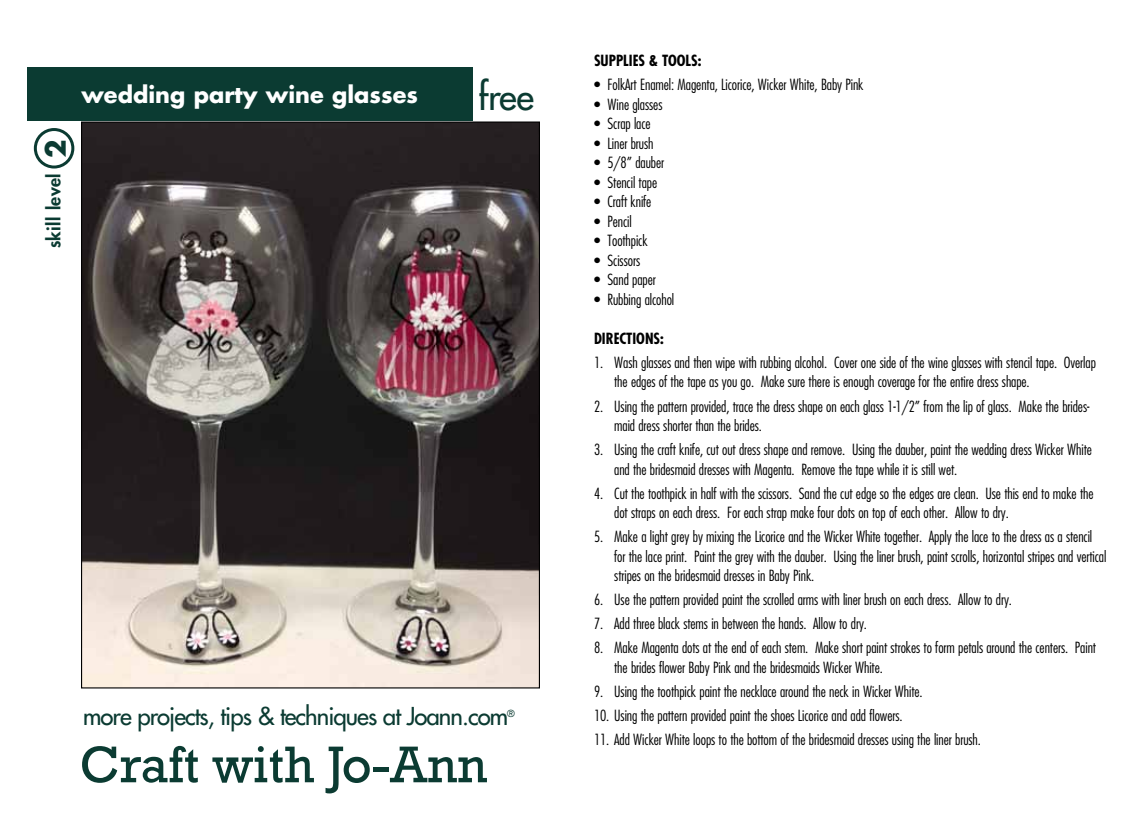
<style>
.page{position:relative;width:1134px;height:837px;background:#fff}
.page>*{position:absolute;margin:0;border:0;box-sizing:border-box;transform-origin:0 0}
.t1{font:52.5px "Rockwell";color:#0b3b32}
.t2{font:36px "Futura";color:#0b3b32}
.t3{font:700 27px "Futura";color:#0b3b32}
.Joann_com_info{font:24px "Futura";letter-spacing:-.04em;color:#0b3b32}
.Project_Name{font:700 22.5px "Futura";color:#fff}
.t4{font:800 18px "Futura";letter-spacing:.02em;color:#0b3b32}
.t5{font:300 condensed 15px/19.5px "Futura";letter-spacing:-.005em;color:#000}
.Supplies___Tools_Dir{font:700 condensed 15px "Futura";color:#000}
.Instruction_text{font:700 condensed 15px "Futura";color:#000}
.Joann_com_info-2{font:9.6px "Futura";color:#0b3b32}
</style>
<div class="page">
<div style="left:27px;top:68px;width:445px;height:54px;background:#0b3b32"></div>
<img style="left:83px;top:124px;width:455px;height:562px">
<div style="left:34px;top:128px;width:40px;height:41px;border:3px solid #0b3b32;border-radius:50%"></div>
<p class="t3" style="left:38px;top:158px;width:20px;rotate:-90deg">2</p>
<p class="t4" style="left:42px;top:248px;width:76px;rotate:-90deg">skill level</p>
<p class="Project_Name" style="left:82px;top:80px;width:338px">wedding party wine glasses</p>
<p class="t2" style="left:478px;top:74px;width:57px">free</p>
<p class="Joann_com_info" style="left:83px;top:701px;width:427px">more projects, tips &amp; techniques at Joann.com</p>
<p class="Joann_com_info-2" style="left:507px;top:708px;width:9px">®</p>
<p class="t1" style="left:80px;top:734px;width:409px">Craft with Jo-Ann</p>
<p class="Supplies___Tools_Dir" style="left:594px;top:52px;width:109px">SUPPLIES &amp; TOOLS:</p>
<p class="t5" style="left:594px;top:75px;width:271px">• FolkArt Enamel: Magenta, Licorice, Wicker White, Baby Pink</p>
<p class="t5" style="left:594px;top:95px;width:70px">• Wine glasses</p>
<p class="t5" style="left:594px;top:114px;width:58px">• Scrap lace</p>
<p class="t5" style="left:594px;top:134px;width:61px">• Liner brush</p>
<p class="t5" style="left:594px;top:153px;width:72px">• 5/8” dauber</p>
<p class="t5" style="left:594px;top:173px;width:65px">• Stencil tape</p>
<p class="t5" style="left:594px;top:192px;width:59px">• Craft knife</p>
<p class="t5" style="left:594px;top:212px;width:39px">• Pencil</p>
<p class="t5" style="left:594px;top:231px;width:55px">• Toothpick</p>
<p class="t5" style="left:594px;top:251px;width:48px">• Scissors</p>
<p class="t5" style="left:594px;top:270px;width:63px">• Sand paper</p>
<p class="t5" style="left:594px;top:290px;width:82px">• Rubbing alcohol</p>
<p class="Instruction_text" style="left:594px;top:329px;width:71px">DIRECTIONS:</p>
<p class="t5" style="left:614px;top:353px;width:483px;text-indent:-20px">1. Wash glasses and then wipe with rubbing alcohol. Cover one side of the wine glasses with stencil tape. Overlap the edges of the tape as you go. Make sure there is enough coverage for the entire dress shape.</p>
<p class="t5" style="left:614px;top:396px;width:477px;text-indent:-20px">2. Using the pattern provided, trace the dress shape on each glass 1-1/2” from the lip of glass. Make the brides&shy;maid dress shorter than the brides.</p>
<p class="t5" style="left:614px;top:440px;width:479px;text-indent:-20px">3. Using the craft knife, cut out dress shape and remove. Using the dauber, paint the wedding dress Wicker White and the bridesmaid dresses with Magenta. Remove the tape while it is still wet.</p>
<p class="t5" style="left:614px;top:483px;width:481px;text-indent:-20px">4. Cut the toothpick in half with the scissors. Sand the cut edge so the edges are clean. Use this end to make the dot straps on each dress. For each strap make four dots on top of each other. Allow to dry.</p>
<p class="t5" style="left:614px;top:527px;width:494px;text-indent:-20px">5. Make a light grey by mixing the Licorice and the Wicker White together. Apply the lace to the dress as a stencil for the lace print. Paint the grey with the dauber. Using the liner brush, paint scrolls, horizontal stripes and vertical stripes on the bridesmaid dresses in Baby Pink.</p>
<p class="t5" style="left:594px;top:590px;width:420px">6. Use the pattern provided paint the scrolled arms with liner brush on each dress. Allow to dry.</p>
<p class="t5" style="left:594px;top:614px;width:275px">7. Add three black stems in between the hands. Allow to dry.</p>
<p class="t5" style="left:614px;top:638px;width:483px;text-indent:-20px">8. Make Magenta dots at the end of each stem. Make short paint strokes to form petals around the centers. Paint the brides flower Baby Pink and the bridesmaids Wicker White.</p>
<p class="t5" style="left:594px;top:681px;width:330px">9. Using the toothpick paint the necklace around the neck in Wicker White.</p>
<p class="t5" style="left:594px;top:706px;width:310px">10. Using the pattern provided paint the shoes Licorice and add flowers.</p>
<p class="t5" style="left:594px;top:730px;width:389px">11. Add Wicker White loops to the bottom of the bridesmaid dresses using the liner brush.</p>
</div>
